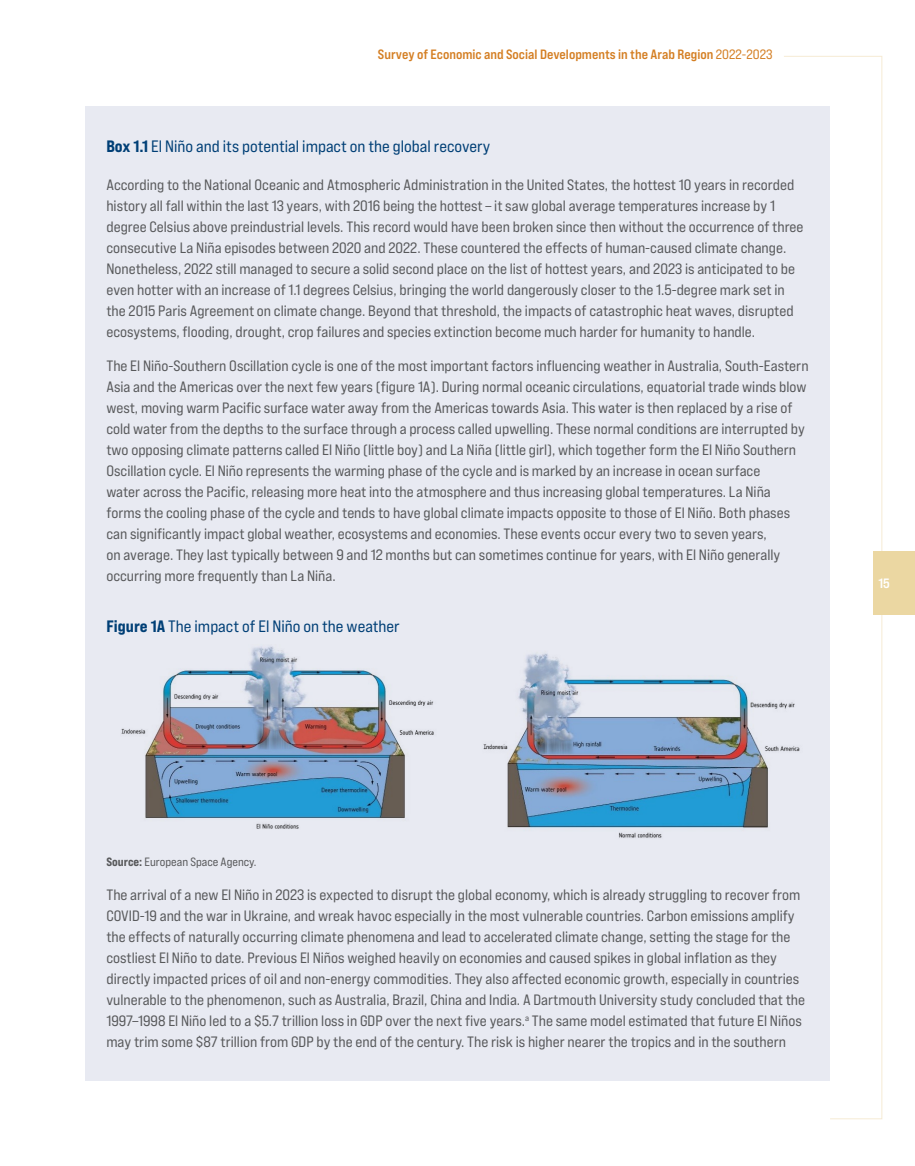
<style>
.page{position:relative;width:915px;height:1166px;background:#fff}
.page>*{position:absolute;margin:0;border:0;box-sizing:border-box;transform-origin:0 0}
.t1{font:expanded 16.5px "Bebas Neue Pro";color:#003f76}
.t2{font:expanded 15px/21px "Bebas Neue Pro";color:#58595b}
.t3{font:700 expanded 13.5px "Bebas Neue Pro";color:#d47e22}
.t4{font:700 expanded 13.5px "Bebas Neue Pro";color:#fff}
.t5{font:expanded 12px "Bebas Neue Pro";color:#58595b}
.s1{font-weight:400}
.s2{font-weight:800}
</style>
<div class="page">
<svg style="left:784px;top:56px;width:98px;height:499px"></svg>
<svg style="left:829px;top:609px;width:53px;height:510px"></svg>
<div style="left:872px;top:551px;width:42px;height:63px;background:#ebd7a2"></div>
<div style="left:85px;top:106px;width:744px;height:974px;background:#e8eaf2"></div>
<svg style="left:483px;top:653px;width:317px;height:185px"></svg>
<img style="left:121px;top:646px;width:313px;height:183px">
<p class="t3" style="left:378px;top:46px;width:396px">Survey of Economic and Social Developments in the Arab Region <span class="s1">2022-2023</span></p>
<p class="t1" style="left:106px;top:136px;width:385px"><span class="s2">Box 1.1</span> El Niño and its potential impact on the global recovery</p>
<p class="t2" style="left:106px;top:174px;width:698px">According to the National Oceanic and Atmospheric Administration in the United States, the hottest 10 years in recorded history all fall within the last 13 years, with 2016 being the hottest – it saw global average temperatures increase by 1 degree Celsius above preindustrial levels. This record would have been broken since then without the occurrence of three consecutive La Niña episodes between 2020 and 2022. These countered the effects of human-caused climate change.<br>Nonetheless, 2022 still managed to secure a solid second place on the list of hottest years, and 2023 is anticipated to be even hotter with an increase of 1.1 degrees Celsius, bringing the world dangerously closer to the 1.5-degree mark set in the 2015 Paris Agreement on climate change. Beyond that threshold, the impacts of catastrophic heat waves, disrupted ecosystems, flooding, drought, crop failures and species extinction become much harder for humanity to handle.</p>
<p class="t2" style="left:106px;top:355px;width:703px">The El Niño-Southern Oscillation cycle is one of the most important factors influencing weather in Australia, South-Eastern Asia and the Americas over the next few years (figure 1A). During normal oceanic circulations, equatorial trade winds blow west, moving warm Pacific surface water away from the Americas towards Asia. This water is then replaced by a rise of cold water from the depths to the surface through a process called upwelling. These normal conditions are interrupted by two opposing climate patterns called El Niño (little boy) and La Niña (little girl), which together form the El Niño Southern Oscillation cycle. El Niño represents the warming phase of the cycle and is marked by an increase in ocean surface<br>water across the Pacific, releasing more heat into the atmosphere and thus increasing global temperatures. La Niña forms the cooling phase of the cycle and tends to have global climate impacts opposite to those of El Niño. Both phases can significantly impact global weather, ecosystems and economies. These events occur every two to seven years,<br>on average. They last typically between 9 and 12 months but can sometimes continue for years, with El Niño generally occurring more frequently than La Niña.</p>
<p class="t1" style="left:106px;top:616px;width:295px"><span class="s2">Figure 1A</span> The impact of El Niño on the weather</p>
<p class="t4" style="left:878px;top:574px;width:13px">15</p>
<p class="t5" style="left:106px;top:854px;width:152px"><span class="s2">Source:</span> European Space Agency.</p>
<p class="t2" style="left:106px;top:883px;width:700px">The arrival of a new El Niño in 2023 is expected to disrupt the global economy, which is already struggling to recover from COVID-19 and the war in Ukraine, and wreak havoc especially in the most vulnerable countries. Carbon emissions amplify the effects of naturally occurring climate phenomena and lead to accelerated climate change, setting the stage for the costliest El Niño to date. Previous El Niños weighed heavily on economies and caused spikes in global inflation as they directly impacted prices of oil and non-energy commodities. They also affected economic growth, especially in countries vulnerable to the phenomenon, such as Australia, Brazil, China and India. A Dartmouth University study concluded that the 1997–1998 El Niño led to a $5.7 trillion loss in GDP over the next five years.<sup>a</sup> The same model estimated that future El Niños may trim some $87 trillion from GDP by the end of the century. The risk is higher nearer the tropics and in the southern</p>
</div>
